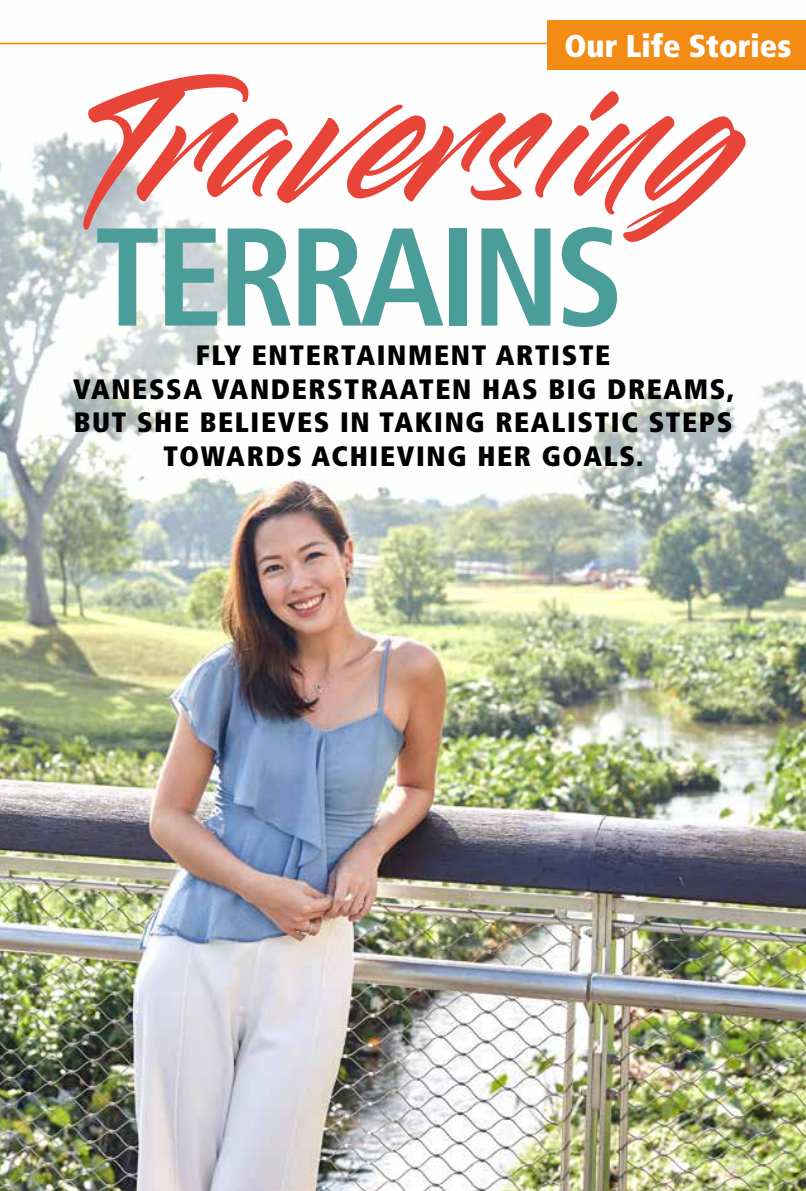
<style>
.page{position:relative;width:806px;height:1191px;background:#fff}
.page>*{position:absolute;margin:0;border:0;box-sizing:border-box;transform-origin:0 0}
.t1{font:italic 198.1px "The Breakdown";color:#e84437}
.t2{font:700 condensed 138.95px "Frutiger LT Std";letter-spacing:-.04em;color:#4a9d98}
.t3{font:900 condensed 31.5px "Frutiger LT Std";color:#fff}
.t4{font:900 condensed 28px/33.6px "Frutiger LT Std";letter-spacing:.06em;color:#000;text-align:center}
</style>
<div class="page">
<img style="left:0;top:42px;width:805px;height:1149px">
<svg style="left:0;top:57px;width:67px;height:439px"></svg>
<svg style="left:67px;top:57px;width:738px;height:449px"></svg>
<hr style="left:0;top:43px;width:605px;height:1px;background:#f28c14">
<div style="left:547px;top:20px;width:258px;height:49px;background:#f28c14"></div>
<p class="t3" style="left:564px;top:27px;width:228px">Our Life Stories</p>
<h1 class="t1" style="left:94px;top:49px;width:643px">Traversing</h1>
<h2 class="t2" style="left:94px;top:195px;width:530px">TERRAINS</h2>
<p class="t4" style="left:73px;top:338px;width:661px">FLY ENTERTAINMENT ARTISTE<br>VANESSA VANDERSTRAATEN HAS BIG DREAMS, BUT SHE BELIEVES IN TAKING REALISTIC STEPS TOWARDS ACHIEVING HER GOALS.</p>
</div>
